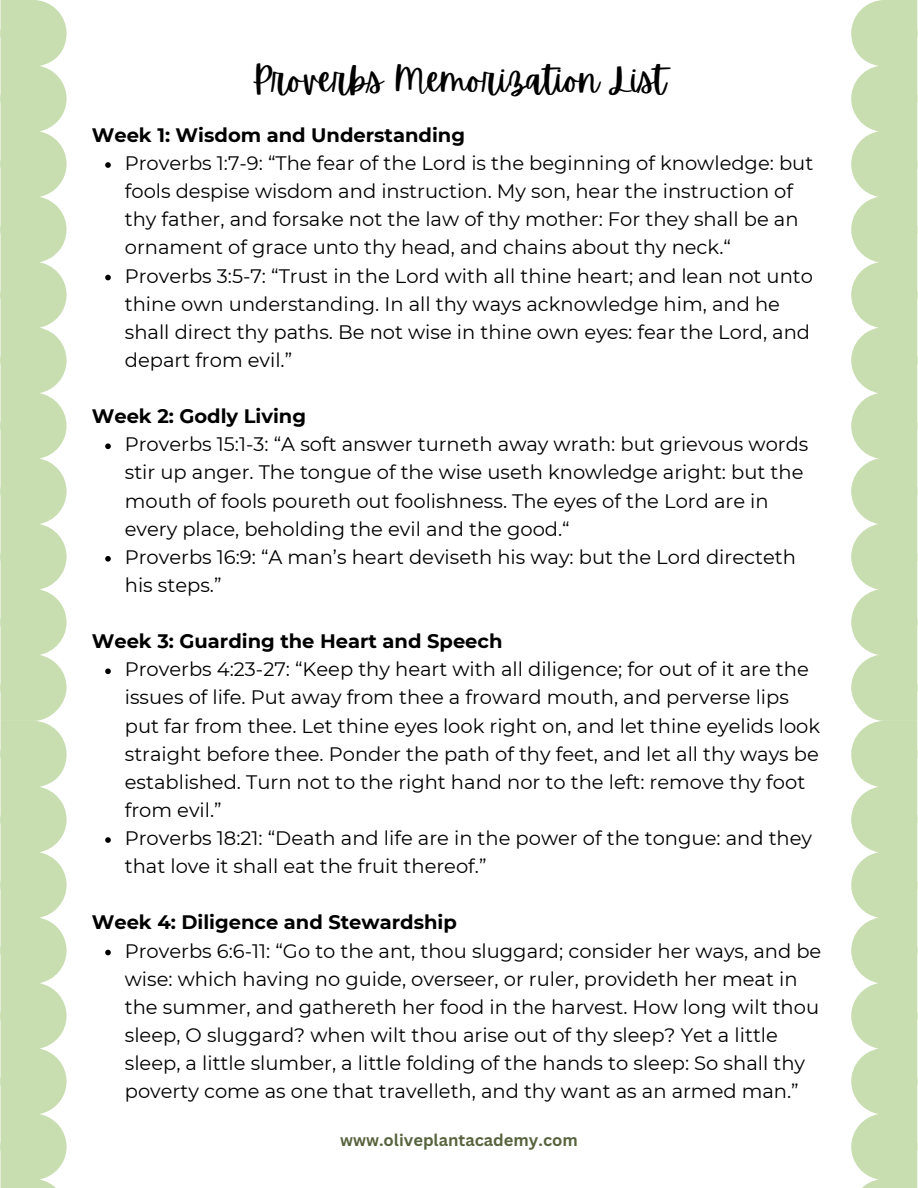
<style>
.page{position:relative;width:918px;height:1188px;background:#fff}
.page>*{position:absolute;margin:0;border:0;box-sizing:border-box;transform-origin:0 0}
.t1{font:36px "Apricots";color:#000}
.t2{font:19.5px/28.2px "Montserrat";color:#000}
.t3{font:700 19.5px "Montserrat";color:#000}
.t4{font:700 16.5px "Canva Sans";color:#57633e}
</style>
<div class="page">
<svg style="left:0;top:0;width:66px;height:721px;background:#cee1b9"></svg>
<svg style="left:0;top:721px;width:66px;height:467px;background:#cde0b8"></svg>
<svg style="left:851px;top:0;width:67px;height:721px;background:#cee0b9"></svg>
<svg style="left:851px;top:721px;width:67px;height:467px;background:#cee0b9"></svg>
<svg style="left:105px;top:162px;width:6px;height:6px"></svg>
<svg style="left:105px;top:275px;width:6px;height:5px"></svg>
<svg style="left:105px;top:443px;width:6px;height:6px"></svg>
<svg style="left:105px;top:556px;width:6px;height:6px"></svg>
<svg style="left:105px;top:668px;width:6px;height:6px"></svg>
<svg style="left:105px;top:837px;width:6px;height:6px"></svg>
<svg style="left:105px;top:950px;width:6px;height:5px"></svg>
<h1 class="t1" style="left:252px;top:55px;width:416px">Proverbs Memorization List</h1>
<p class="t3" style="left:92px;top:121px;width:375px">Week 1: Wisdom and Understanding</p>
<p class="t2" style="left:125px;top:148px;width:690px">Proverbs 1:7-9: “The fear of the Lord is the beginning of knowledge: but fools despise wisdom and instruction. My son, hear the instruction of thy father, and forsake not the law of thy mother: For they shall be an ornament of grace unto thy head, and chains about thy neck.“ Proverbs 3:5-7: “Trust in the Lord with all thine heart; and lean not unto thine own understanding. In all thy ways acknowledge him, and he shall direct thy paths. Be not wise in thine own eyes: fear the Lord, and depart from evil.”</p>
<p class="t3" style="left:92px;top:402px;width:216px">Week 2: Godly Living</p>
<p class="t2" style="left:125px;top:430px;width:685px">Proverbs 15:1-3: “A soft answer turneth away wrath: but grievous words stir up anger. The tongue of the wise useth knowledge aright: but the mouth of fools poureth out foolishness. The eyes of the Lord are in every place, beholding the evil and the good.“<br>Proverbs 16:9: “A man’s heart deviseth his way: but the Lord directeth his steps.”</p>
<p class="t3" style="left:92px;top:627px;width:412px">Week 3: Guarding the Heart and Speech</p>
<p class="t2" style="left:125px;top:655px;width:697px">Proverbs 4:23-27: “Keep thy heart with all diligence; for out of it are the issues of life. Put away from thee a froward mouth, and perverse lips put far from thee. Let thine eyes look right on, and let thine eyelids look straight before thee. Ponder the path of thy feet, and let all thy ways be established. Turn not to the right hand nor to the left: remove thy foot from evil.”<br>Proverbs 18:21: “Death and life are in the power of the tongue: and they that love it shall eat the fruit thereof.”</p>
<p class="t3" style="left:92px;top:909px;width:367px">Week 4: Diligence and Stewardship</p>
<p class="t2" style="left:125px;top:936px;width:698px">Proverbs 6:6-11: “Go to the ant, thou sluggard; consider her ways, and be wise: which having no guide, overseer, or ruler, provideth her meat in the summer, and gathereth her food in the harvest. How long wilt thou sleep, O sluggard? when wilt thou arise out of thy sleep? Yet a little sleep, a little slumber, a little folding of the hands to sleep: So shall thy poverty come as one that travelleth, and thy want as an armed man.”</p>
<p class="t4" style="left:340px;top:1131px;width:239px">www.oliveplantacademy.com</p>
</div>
